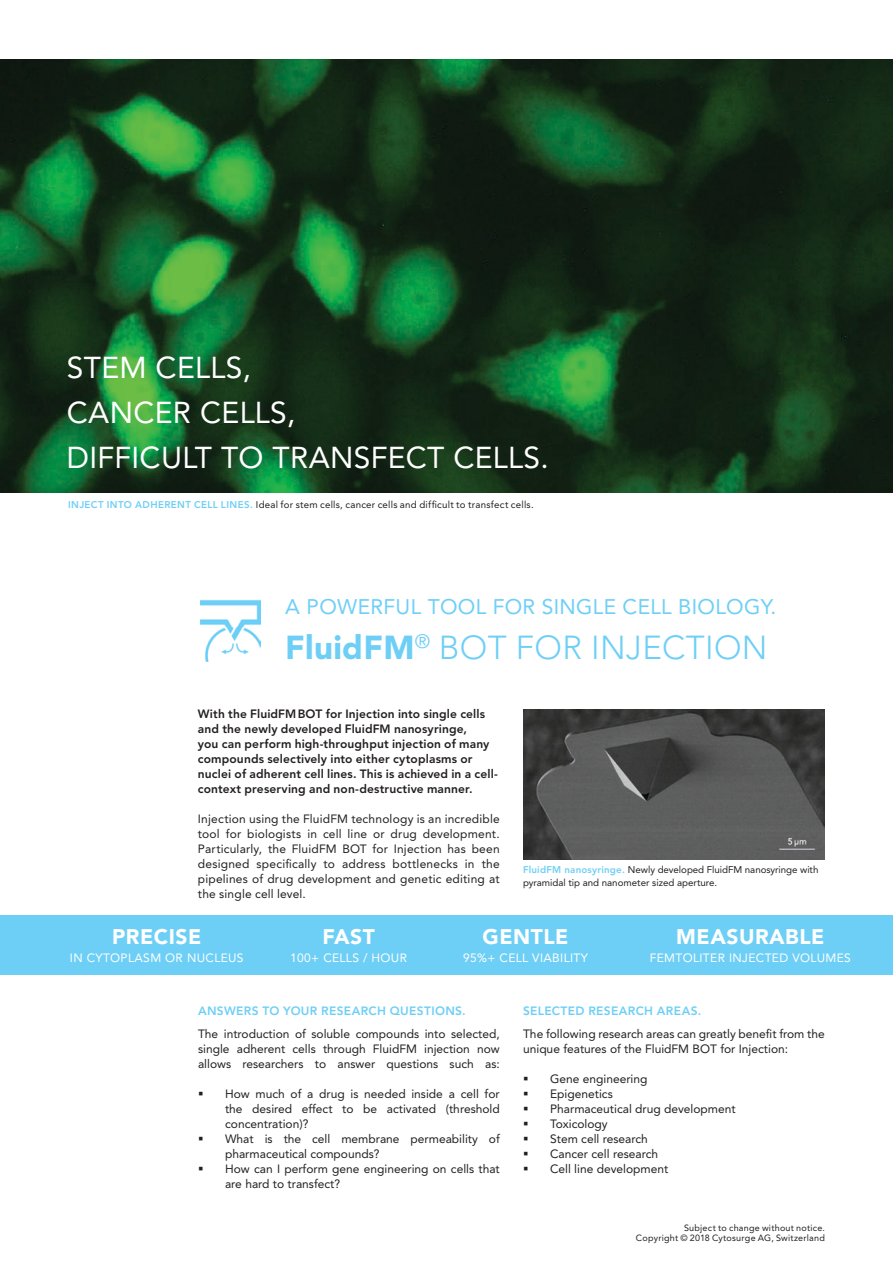
<style>
.page{position:relative;width:893px;height:1263px;background:#fff}
.page>*{position:absolute;margin:0;border:0;box-sizing:border-box;transform-origin:0 0}
.t1{font:300 33px "Avenir LT Std";letter-spacing:.01em;color:#6ecff6}
.t2{font:30px/45px "Avenir LT Std";letter-spacing:.01em;color:#fff}
.t3{font:21px "Avenir LT Std";letter-spacing:.015em;color:#6ecff6}
.t4{font:900 21px "Avenir LT Std";letter-spacing:.025em;color:#fff}
.t5{font:12px/15px "Avenir LT Std";color:#231f20;text-align:justify}
.t6{font:800 12px/15px "Avenir LT Std";letter-spacing:.01em;color:#231f20}
.t7{font:12px "Avenir LT Std";letter-spacing:.03em;color:#fff}
.t8{font:800 12px "Avenir LT Std";letter-spacing:.025em;color:#6ecff6}
.t9{font:9.75px/12.8px "Avenir LT Std";color:#231f20}
.t10{font:9.75px "Avenir LT Std";letter-spacing:.025em;color:#231f20}
.t11{font:9px/10.5px "Avenir LT Std";letter-spacing:.025em;color:#231f20;text-align:right}
.s1{font-weight:800;color:#6ecff6}
.s2{font-weight:900}
</style>
<div class="page">
<img style="left:0;top:60px;width:893px;height:433px">
<div style="left:0;top:915px;width:893px;height:60px;background:#6ecff6"></div>
<img style="left:523px;top:709px;width:302px;height:151px">
<img style="left:200px;top:599px;width:60px;height:62px">
<h2 class="t2" style="left:67px;top:345px;width:483px">STEM CELLS,<br>CANCER CELLS,<br>DIFFICULT TO TRANSFECT CELLS.</h2>
<p class="t10" style="left:68px;top:499px;width:467px"><span class="s1">INJECT INTO ADHERENT CELL LINES.</span> Ideal for stem cells, cancer cells and difficult to transfect cells.</p>
<h3 class="t3" style="left:285px;top:594px;width:493px">A POWERFUL TOOL FOR SINGLE CELL BIOLOGY.</h3>
<h1 class="t1" style="left:285px;top:628px;width:484px"><span class="s2">FluidFM</span><sup>®</sup> BOT FOR INJECTION</h1>
<p class="t6" style="left:198px;top:706px;width:301px">With the FluidFMBOT for Injection into single cells and the newly developed FluidFM nanosyringe,<br>you can perform high-throughput injection of many compounds selectively into either cytoplasms or nuclei of adherent cell lines. This is achieved in a cell&shy;context preserving and non-destructive manner.</p>
<p class="t5" style="left:198px;top:811px;width:303px">Injection using the FluidFM technology is an incredible tool for biologists in cell line or drug development.<br>Particularly, the FluidFM BOT for Injection has been designed specifically to address bottlenecks in the pipelines of drug development and genetic editing at the single cell level.</p>
<p class="t9" style="left:523px;top:863px;width:297px"><span class="s1">FluidFM nanosyringe.</span> Newly developed FluidFM nanosyringe with pyramidal tip and nanometer sized aperture.</p>
<h3 class="t4" style="left:112px;top:923px;width:91px">PRECISE</h3>
<p class="t7" style="left:70px;top:950px;width:175px">IN CYTOPLASM OR NUCLEUS</p>
<h3 class="t4" style="left:322px;top:923px;width:54px">FAST</h3>
<p class="t7" style="left:290px;top:950px;width:118px">100+ CELLS / HOUR</p>
<h3 class="t4" style="left:483px;top:923px;width:87px">GENTLE</h3>
<p class="t7" style="left:463px;top:950px;width:126px">95%+ CELL VIABILITY</p>
<h3 class="t4" style="left:676px;top:923px;width:150px">MEASURABLE</h3>
<p class="t7" style="left:650px;top:950px;width:203px">FEMTOLITER INJECTED VOLUMES</p>
<p class="t8" style="left:198px;top:1003px;width:269px">ANSWERS TO YOUR RESEARCH QUESTIONS.</p>
<p class="t5" style="left:198px;top:1027px;width:303px">The introduction of soluble compounds into selected, single adherent cells through FluidFM injection now allows researchers to answer questions such as:</p>
<p class="t5" style="left:225px;top:1087px;width:276px;text-indent:-27px">▪ How much of a drug is needed inside a cell for the desired effect to be activated (threshold concentration)?</p>
<p class="t5" style="left:225px;top:1132px;width:276px;text-indent:-27px">▪ What is the cell membrane permeability of pharmaceutical compounds?</p>
<p class="t5" style="left:225px;top:1162px;width:276px;text-indent:-27px">▪ How can I perform gene engineering on cells that are hard to transfect?</p>
<p class="t8" style="left:523px;top:1004px;width:180px">SELECTED RESEARCH AREAS.</p>
<p class="t5" style="left:523px;top:1027px;width:303px">The following research areas can greatly benefit from the unique features of the FluidFM BOT for Injection:</p>
<p class="t5" style="left:523px;top:1072px;width:126px">▪ Gene engineering</p>
<p class="t5" style="left:523px;top:1087px;width:91px">▪ Epigenetics</p>
<p class="t5" style="left:523px;top:1102px;width:214px">▪ Pharmaceutical drug development</p>
<p class="t5" style="left:523px;top:1117px;width:86px">▪ Toxicology</p>
<p class="t5" style="left:523px;top:1132px;width:126px">▪ Stem cell research</p>
<p class="t5" style="left:523px;top:1147px;width:137px">▪ Cancer cell research</p>
<p class="t5" style="left:523px;top:1162px;width:147px">▪ Cell line development</p>
<p class="t11" style="left:636px;top:1223px;width:190px">Subject to change without notice.<br>Copyright © 2018 Cytosurge AG, Switzerland</p>
</div>
